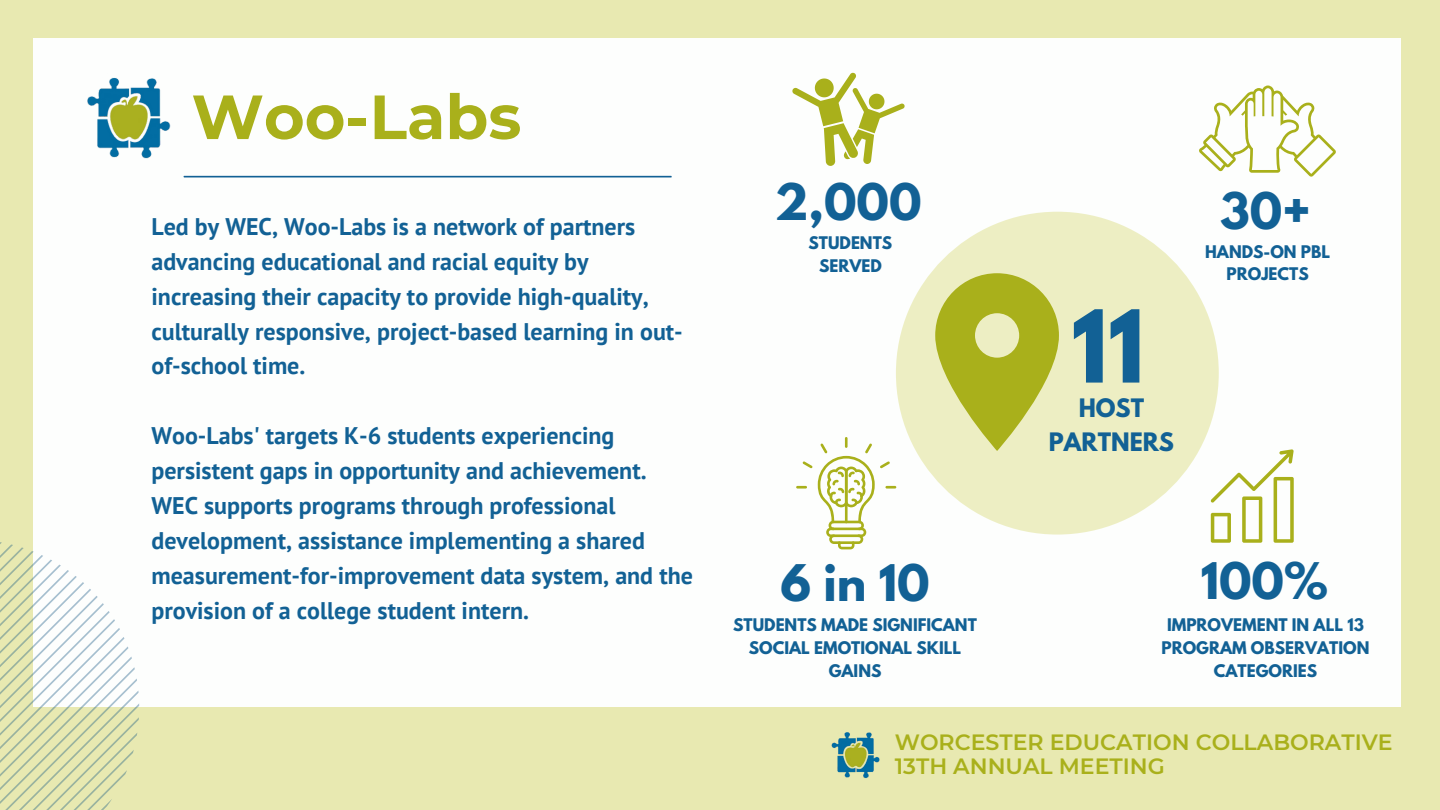
<style>
.page{position:relative;width:1440px;height:810px;background:#e8e9b1}
.page>*{position:absolute;margin:0;border:0;box-sizing:border-box;transform-origin:0 0}
.t1{font:700 88.95px "League Spartan";color:#126195}
.t2{font:700 62.25px "Montserrat";color:#a9b01b}
.t3{font:700 44.7px "League Spartan";color:#126195}
.t4{font:700 24px/34.8px "PT Sans";color:#126195}
.t5{font:700 22.5px/33.3px "League Spartan";color:#126195;text-align:center}
.t6{font:600 22.05px/23.7px "Montserrat";color:#a9b01b}
.t7{font:700 15.45px/22.5px "League Spartan";color:#126195;text-align:center}
</style>
<div class="page">
<img style="left:831px;top:732px;width:49px;height:47px">
<div style="left:33px;top:39px;width:1368px;height:668px;background:#fdfefd"></div>
<img style="left:87px;top:77px;width:84px;height:82px">
<hr style="left:184px;top:176px;width:487px;height:1px;background:#126195">
<svg style="left:0;top:542px;width:139px;height:268px"></svg>
<div style="left:896px;top:212px;width:323px;height:323px;background:#edeec3;border-radius:50%"></div>
<svg style="left:792px;top:72px;width:113px;height:94px"></svg>
<svg style="left:935px;top:273px;width:124px;height:178px"></svg>
<svg style="left:1199px;top:86px;width:137px;height:91px"></svg>
<svg style="left:1211px;top:449px;width:83px;height:94px"></svg>
<svg style="left:796px;top:437px;width:100px;height:112px"></svg>
<h2 class="t2" style="left:192px;top:79px;width:331px">Woo-Labs</h2>
<p class="t4" style="left:151px;top:209px;width:533px">Led by WEC, Woo-Labs is a network of partners advancing educational and racial equity by increasing their capacity to provide high-quality, culturally responsive, project-based learning in out&shy;of-school time.</p>
<p class="t4" style="left:151px;top:418px;width:543px">Woo-Labs' targets K-6 students experiencing persistent gaps in opportunity and achievement.<br>WEC supports programs through professional development, assistance implementing a shared measurement-for-improvement data system, and the provision of a college student intern.</p>
<h3 class="t3" style="left:775px;top:180px;width:148px">2,000</h3>
<p class="t7" style="left:809px;top:234px;width:85px">STUDENTS<br>SERVED</p>
<h3 class="t3" style="left:780px;top:560px;width:151px">6 in 10</h3>
<p class="t7" style="left:733px;top:616px;width:245px">STUDENTS MADE SIGNIFICANT<br>SOCIAL EMOTIONAL SKILL<br>GAINS</p>
<h3 class="t3" style="left:1220px;top:188px;width:92px">30+</h3>
<h1 class="t1" style="left:1071px;top:303px;width:75px">11</h1>
<p class="t5" style="left:1049px;top:395px;width:127px">HOST<br>PARTNERS</p>
<p class="t7" style="left:1205px;top:242px;width:126px">HANDS-ON PBL<br>PROJECTS</p>
<h3 class="t3" style="left:1201px;top:559px;width:129px">100%</h3>
<p class="t7" style="left:1161px;top:616px;width:210px">IMPROVEMENT IN ALL 13<br>PROGRAM OBSERVATION<br>CATEGORIES</p>
<p class="t6" style="left:895px;top:731px;width:499px">WORCESTER EDUCATION COLLABORATIVE<br>13TH ANNUAL MEETING</p>
</div>
